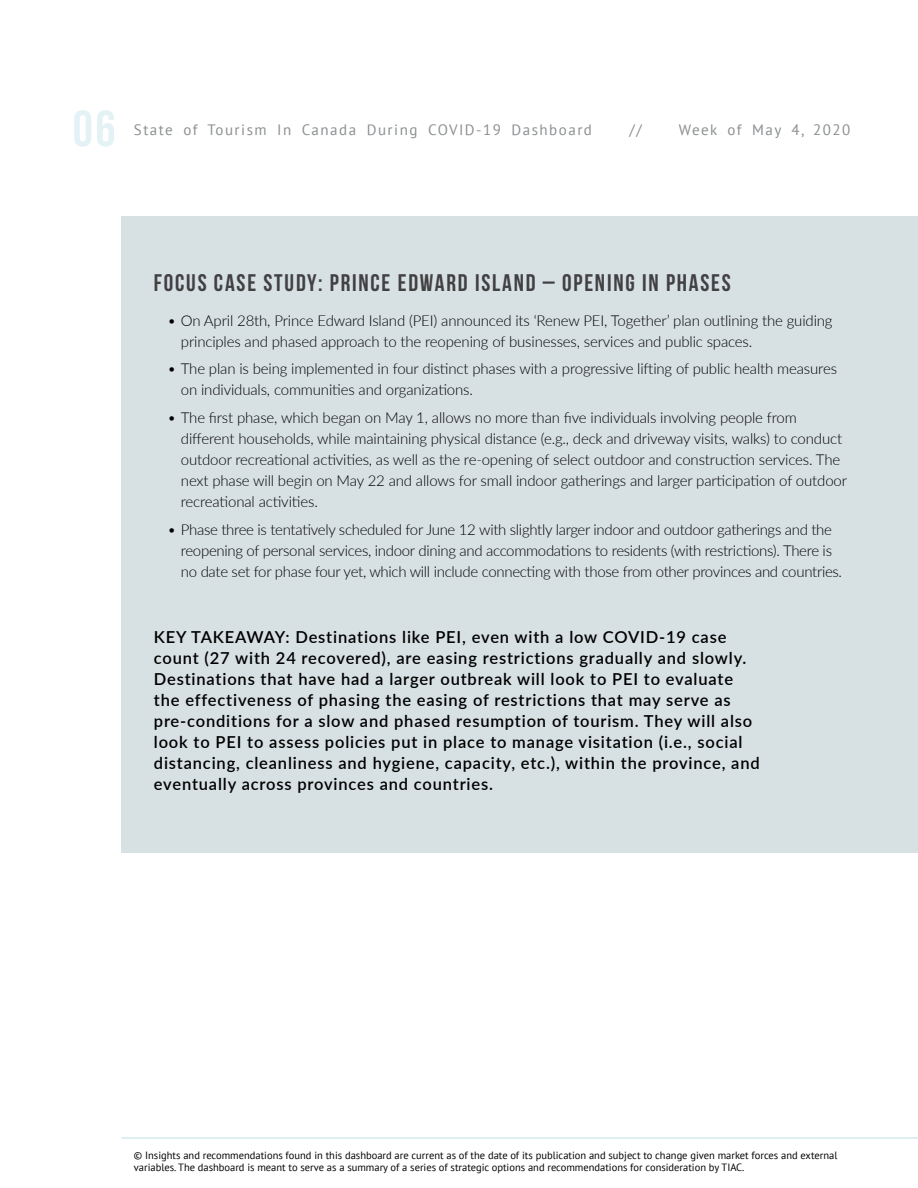
<style>
.page{position:relative;width:918px;height:1188px;background:#fff}
.page>*{position:absolute;margin:0;border:0;box-sizing:border-box;transform-origin:0 0}
.t1{font:51px "Bebas Neue";color:#e4f2f6}
.t2{font:24px "Bebas Neue";letter-spacing:.075em;color:#414042}
.t3{font:600 16.5px/21px "Lato";letter-spacing:.05em;color:#000}
.t4{font:300 15px/21px "Lato";letter-spacing:-.01em;color:#000}
.t5{font:15px "PT Sans";letter-spacing:.1em;color:#8b8e90}
.t6{font:10.5px/12px "PT Sans";color:#000}
</style>
<div class="page">
<hr style="left:122px;top:1137px;width:796px;height:2px;background:#d3eaf0">
<div style="left:122px;top:216px;width:796px;height:636px;background:#d7e0e3"></div>
<h1 class="t1" style="left:73px;top:101px;width:44px">06</h1>
<p class="t5" style="left:134px;top:120px;width:460px">State of Tourism In Canada During COVID-19 Dashboard</p>
<p class="t5" style="left:630px;top:120px;width:14px">//</p>
<p class="t5" style="left:679px;top:120px;width:173px">Week of May 4, 2020</p>
<h2 class="t2" style="left:154px;top:270px;width:578px">FOCUS CASE STUDY: PRINCE EDWARD ISLAND – OPENING IN PHASES</h2>
<p class="t4" style="left:181px;top:309px;width:653px;text-indent:-14px">• On April 28th, Prince Edward Island (PEI) announced its ‘Renew PEI, Together’ plan outlining the guiding principles and phased approach to the reopening of businesses, services and public spaces.</p>
<p class="t4" style="left:181px;top:358px;width:658px;text-indent:-14px">• The plan is being implemented in four distinct phases with a progressive lifting of public health measures on individuals, communities and organizations.</p>
<p class="t4" style="left:181px;top:407px;width:668px;text-indent:-14px">• The first phase, which began on May 1, allows no more than five individuals involving people from different households, while maintaining physical distance (e.g., deck and driveway visits, walks) to conduct outdoor recreational activities, as well as the re-opening of select outdoor and construction services. The next phase will begin on May 22 and allows for small indoor gatherings and larger participation of outdoor recreational activities.</p>
<p class="t4" style="left:181px;top:518px;width:663px;text-indent:-14px">• Phase three is tentatively scheduled for June 12 with slightly larger indoor and outdoor gatherings and the reopening of personal services, indoor dining and accommodations to residents (with restrictions). There is no date set for phase four yet, which will include connecting with those from other provinces and countries.</p>
<p class="t3" style="left:154px;top:626px;width:607px">KEY TAKEAWAY: Destinations like PEI, even with a low COVID-19 case count (27 with 24 recovered), are easing restrictions gradually and slowly.<br>Destinations that have had a larger outbreak will look to PEI to evaluate the effectiveness of phasing the easing of restrictions that may serve as pre-conditions for a slow and phased resumption of tourism. They will also look to PEI to assess policies put in place to manage visitation (i.e., social distancing, cleanliness and hygiene, capacity, etc.), within the province, and eventually across provinces and countries.</p>
<p class="t6" style="left:134px;top:1149px;width:705px">© Insights and recommendations found in this dashboard are current as of the date of its publication and subject to change given market forces and external variables. The dashboard is meant to serve as a summary of a series of strategic options and recommendations for consideration by TIAC.</p>
</div>
